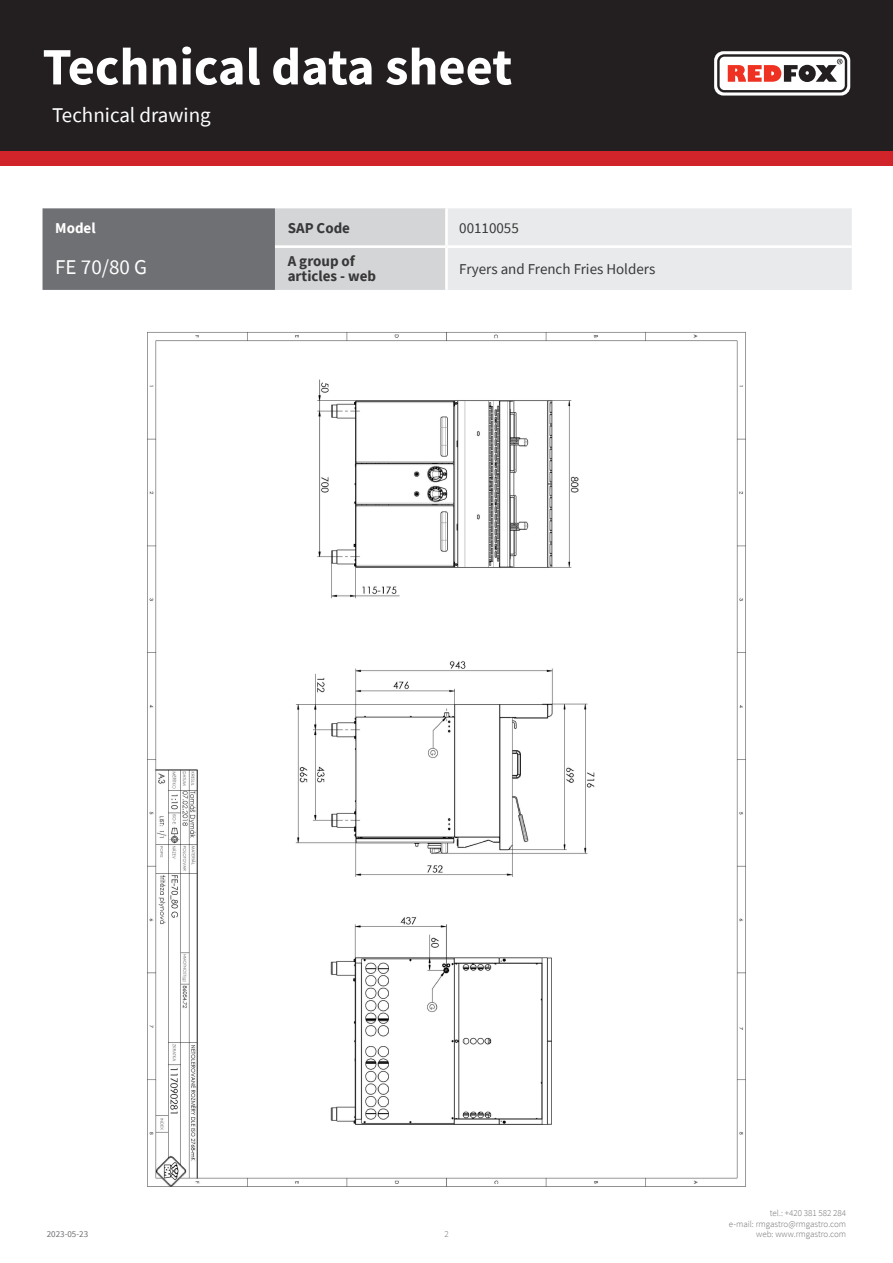
<style>
.page{position:relative;width:893px;height:1263px;background:#fff}
.page>*{position:absolute;margin:0;border:0;box-sizing:border-box;transform-origin:0 0}
.t1{font:700 52.5px "Source Sans Pro";color:#fff}
.kapitola{font:21px "Source Sans Pro";color:#fff}
.tabulka_-_headline{font:21px "Source Sans Pro";color:#fff}
.tabulka_-_text{font:15px "Source Sans Pro";color:#383839}
.tabulka_-_text-2{font:700 15px/15px "Source Sans Pro";color:#383839}
.tabulka_-_text-3{font:700 15px "Source Sans Pro";color:#fff}
.t2{font:300 9px/10.8px "Source Sans Pro";color:#6f7073;text-align:right}
.t3{font:9px "Source Sans Pro";color:#6f7073}
</style>
<div class="page">
<div style="left:0;top:0;width:893px;height:166px;background:#d1232a"></div>
<div style="left:0;top:0;width:893px;height:151px;background:#231f20"></div>
<svg style="left:714px;top:51px;width:136px;height:45px"></svg>
<img style="left:147px;top:332px;width:599px;height:855px">
<svg style="left:43px;top:208px;width:809px;height:82px;background:#c0c1c3"></svg>
<hr style="left:445px;top:208px;width:3px;height:37px;background:#fff">
<hr style="left:275px;top:245px;width:171px;height:3px;background:#fff">
<hr style="left:446px;top:245px;width:406px;height:3px;background:#fff">
<hr style="left:445px;top:248px;width:3px;height:42px;background:#fff">
<h1 class="t1" style="left:43px;top:31px;width:471px">Technical data sheet</h1>
<p class="kapitola" style="left:52px;top:101px;width:160px">Technical drawing</p>
<p class="tabulka_-_text-3" style="left:55px;top:218px;width:42px">Model</p>
<p class="tabulka_-_text-2" style="left:288px;top:220px;width:64px">SAP Code</p>
<p class="tabulka_-_text" style="left:459px;top:219px;width:61px">00110055</p>
<p class="tabulka_-_headline" style="left:55px;top:254px;width:93px">FE 70/80 G</p>
<p class="tabulka_-_text-2" style="left:288px;top:254px;width:90px">A group of articles - web</p>
<p class="tabulka_-_text" style="left:459px;top:259px;width:198px">Fryers and French Fries Holders</p>
<p class="t3" style="left:47px;top:1229px;width:43px">2023-05-23</p>
<p class="t2" style="left:444px;top:1229px;width:6px">2</p>
<p class="t2" style="left:729px;top:1207px;width:119px">tel.: +420 381 582 284<br>e-mail: rmgastro@rmgastro.com web: www.rmgastro.com</p>
</div>
